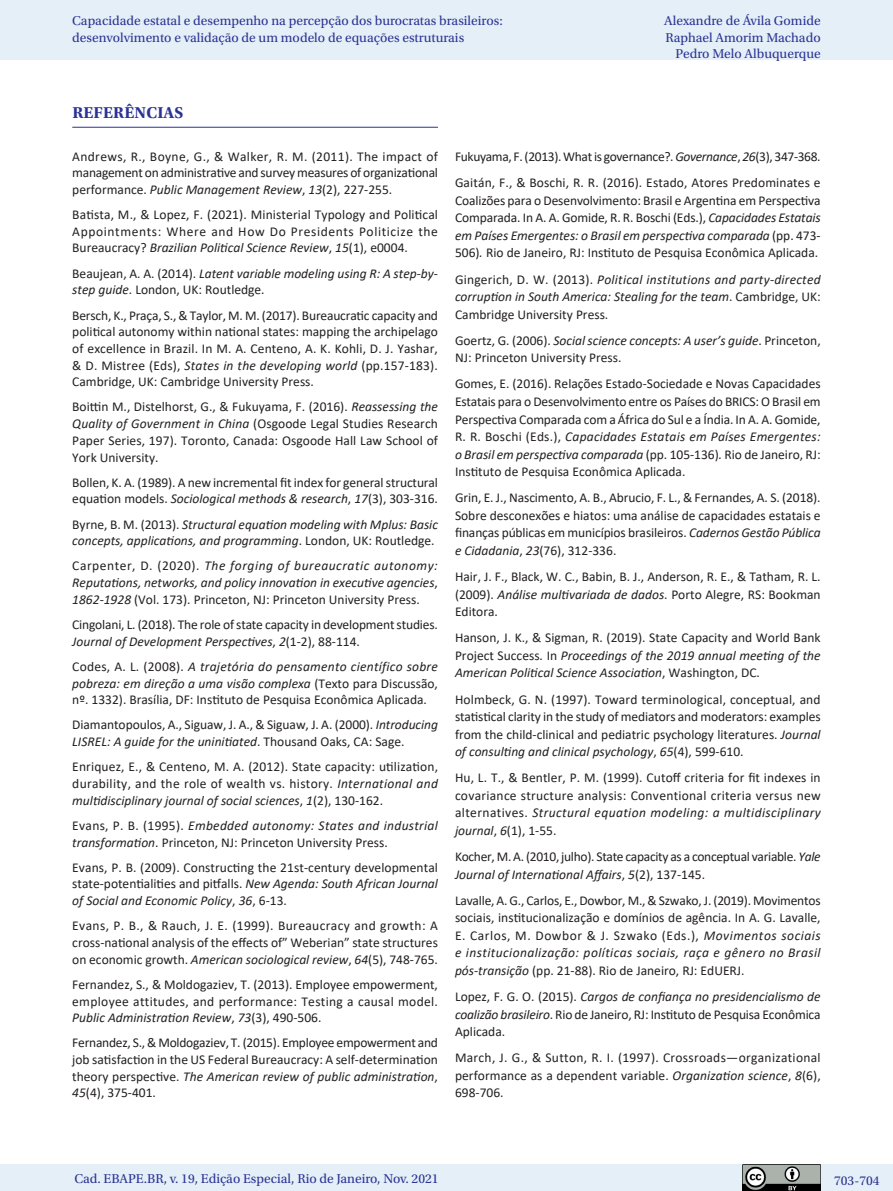
<style>
.page{position:relative;width:893px;height:1191px;background:#fff}
.page>*{position:absolute;margin:0;border:0;box-sizing:border-box;transform-origin:0 0}
._07_1_sub_1{font:700 16.5px "Utopia Std";letter-spacing:.01em;color:#2b3393}
.Referencias{font:13.5px/17.5px "Calibri";color:#231f20;text-align:justify}
.Referencias-2{font:italic 13.5px/16.6px "Calibri";color:#231f20}
.t1{font:13.5px/16.5px "Utopia Std";color:#2b3393}
.Referencias-3{font:13.5px/17.5px "Calibri";letter-spacing:-.02em;color:#231f20}
.Referencias-4{font:13.5px "Calibri";letter-spacing:-.025em;color:#231f20}
.s1{font-style:italic}
.s2{font-style:normal}
</style>
<div class="page">
<div style="left:0;top:1164px;width:893px;height:27px;background:#e4eff8"></div>
<img style="left:743px;top:1164px;width:78px;height:27px">
<div style="left:0;top:0;width:893px;height:60px;background:#e4eff8"></div>
<hr style="left:72px;top:127px;width:366px;height:1px;background:#2b3393">
<p class="t1" style="left:72px;top:13px;width:432px">Capacidade estatal e desempenho na percepção dos burocratas brasileiros: desenvolvimento e validação de um modelo de equações estruturais</p>
<p class="t1" style="left:664px;top:13px;width:158px;text-align:right">Alexandre de Ávila Gomide<br>Raphael Amorim Machado<br>Pedro Melo Albuquerque</p>
<p class="_07_1_sub_1" style="left:72px;top:103px;width:113px">REFERÊNCIAS</p>
<p class="Referencias" style="left:72px;top:147px;width:367px;line-height:16.6px">Andrews, R., Boyne, G., &amp; Walker, R. M. (2011). The impact of management on administrative and survey measures of organizational performance. <span class="s1">Public Management Review</span>, <span class="s1">13</span>(2), 227-255.</p>
<p class="Referencias" style="left:72px;top:206px;width:367px;line-height:16.6px">Batista, M., &amp; Lopez, F. (2021). Ministerial Typology and Political Appointments: Where and How Do Presidents Politicize the Bureaucracy? <span class="s1">Brazilian Political Science Review</span>, <span class="s1">15</span>(1), e0004.</p>
<p class="Referencias-2" style="left:72px;top:264px;width:367px"><span class="s2">Beaujean, A. A. (2014).</span> Latent variable modeling using R: A step-by&shy;step guide<span class="s2">. London, UK: Routledge.</span></p>
<p class="Referencias" style="left:72px;top:306px;width:367px;line-height:16.6px">Bersch, K., Praça, S., &amp; Taylor, M. M. (2017). Bureaucratic capacity and political autonomy within national states: mapping the archipelago of excellence in Brazil. In M. A. Centeno, A. K. Kohli, D. J. Yashar, &amp; D. Mistree (Eds), <span class="s1">States in the developing world</span> (pp.157-183).<br>Cambridge, UK: Cambridge University Press.</p>
<p class="Referencias" style="left:72px;top:398px;width:367px;line-height:16.6px">Boittin M., Distelhorst, G., &amp; Fukuyama, F. (2016). <span class="s1">Reassessing the Quality of Government in China</span> (Osgoode Legal Studies Research Paper Series, 197). Toronto, Canada: Osgoode Hall Law School of York University.</p>
<p class="Referencias" style="left:72px;top:473px;width:367px;line-height:16.6px">Bollen, K. A. (1989). A new incremental fit index for general structural equation models. <span class="s1">Sociological methods &amp; research</span>, <span class="s1">17</span>(3), 303-316.</p>
<p class="Referencias-2" style="left:72px;top:515px;width:367px"><span class="s2">Byrne, B. M. (2013).</span> Structural equation modeling with Mplus: Basic concepts, applications, and programming<span class="s2">. London, UK: Routledge.</span></p>
<p class="Referencias-2" style="left:72px;top:557px;width:367px;text-align:justify"><span class="s2">Carpenter, D. (2020).</span> The forging of bureaucratic autonomy:<br>Reputations, networks, and policy innovation in executive agencies<span class="s2">, </span>1862-1928 <span class="s2">(Vol. 173). Princeton, NJ: Princeton University Press.</span></p>
<p class="Referencias" style="left:72px;top:616px;width:367px;line-height:16.6px">Cingolani, L. (2018). The role of state capacity in development studies.<br><span class="s1">Journal of Development Perspectives</span>, <span class="s1">2</span>(1-2), 88-114.</p>
<p class="Referencias" style="left:72px;top:657px;width:367px;line-height:16.6px">Codes, A. L. (2008). <span class="s1">A trajetória do pensamento científico sobre pobreza: em direção a uma visão complexa</span> (Texto para Discussão, nº. 1332). Brasília, DF: Instituto de Pesquisa Econômica Aplicada.</p>
<p class="Referencias" style="left:72px;top:716px;width:367px;line-height:16.6px">Diamantopoulos, A., Siguaw, J. A., &amp; Siguaw, J. A. (2000). <span class="s1">Introducing<br>LISREL: A guide for the uninitiated</span>. Thousand Oaks, CA: Sage.</p>
<p class="Referencias" style="left:72px;top:758px;width:367px;line-height:16.6px">Enriquez, E., &amp; Centeno, M. A. (2012). State capacity: utilization, durability, and the role of wealth vs. history. <span class="s1">International and multidisciplinary journal of social sciences</span>, <span class="s1">1</span>(2), 130-162.</p>
<p class="Referencias" style="left:72px;top:816px;width:367px;line-height:16.6px">Evans, P. B. (1995). <span class="s1">Embedded autonomy: States and industrial transformation</span>. Princeton, NJ: Princeton University Press.</p>
<p class="Referencias" style="left:72px;top:858px;width:367px;line-height:16.6px">Evans, P. B. (2009). Constructing the 21st-century developmental state-potentialities and pitfalls. <span class="s1">New Agenda: South African Journal of Social and Economic Policy</span>, <span class="s1">36</span>, 6-13.</p>
<p class="Referencias" style="left:72px;top:917px;width:367px;line-height:16.6px">Evans, P. B., &amp; Rauch, J. E. (1999). Bureaucracy and growth: A cross-national analysis of the effects of” Weberian” state structures on economic growth. <span class="s1">American sociological review</span>, <span class="s1">64</span>(5), 748-765.</p>
<p class="Referencias" style="left:72px;top:975px;width:367px;line-height:16.6px">Fernandez, S., &amp; Moldogaziev, T. (2013). Employee empowerment, employee attitudes, and performance: Testing a causal model.<br><span class="s1">Public Administration Review</span>, <span class="s1">73</span>(3), 490-506.</p>
<p class="Referencias" style="left:72px;top:1034px;width:367px;line-height:16.6px">Fernandez, S., &amp; Moldogaziev, T. (2015). Employee empowerment and job satisfaction in the US Federal Bureaucracy: A self-determination theory perspective. <span class="s1">The American review of public administration</span>, <span class="s1">45</span>(4), 375-401.</p>
<p class="Referencias-4" style="left:455px;top:147px;width:367px">Fukuyama, F. (2013). What is governance?. <span class="s1">Governance</span>, <span class="s1">26</span>(3), 347-368.</p>
<p class="Referencias" style="left:455px;top:174px;width:367px">Gaitán, F., &amp; Boschi, R. R. (2016). Estado, Atores Predominates e Coalizões para o Desenvolvimento: Brasil e Argentina em Perspectiva Comparada. In A. A. Gomide, R. R. Boschi (Eds.), <span class="s1">Capacidades Estatais em Países Emergentes: o Brasil em perspectiva comparada</span> (pp. 473- 506)<span class="s1">.</span> Rio de Janeiro, RJ: Instituto de Pesquisa Econômica Aplicada.</p>
<p class="Referencias-2" style="left:455px;top:270px;width:367px;line-height:17.5px;text-align:justify"><span class="s2">Gingerich, D. W. (2013).</span> Political institutions and party-directed corruption in South America: Stealing for the team<span class="s2">. Cambridge, UK:<br>Cambridge University Press.</span></p>
<p class="Referencias" style="left:455px;top:331px;width:367px">Goertz, G. (2006). <span class="s1">Social science concepts: A user’s guide</span>. Princeton,<br>NJ: Princeton University Press.</p>
<p class="Referencias" style="left:455px;top:375px;width:367px">Gomes, E. (2016). Relações Estado-Sociedade e Novas Capacidades Estatais para o Desenvolvimento entre os Países do BRICS: O Brasil em Perspectiva Comparada com a África do Sul e a Índia. In A. A. Gomide, R. R. Boschi (Eds.), <span class="s1">Capacidades Estatais em Países Emergentes: o Brasil em perspectiva comparada</span> (pp. 105-136)<span class="s1">.</span> Rio de Janeiro, RJ:<br>Instituto de Pesquisa Econômica Aplicada.</p>
<p class="Referencias" style="left:455px;top:489px;width:367px">Grin, E. J., Nascimento, A. B., Abrucio, F. L., &amp; Fernandes, A. S. (2018).<br>Sobre desconexões e hiatos: uma análise de capacidades estatais e finanças públicas em municípios brasileiros. <span class="s1">Cadernos Gestão Pública e Cidadania</span>, <span class="s1">23</span>(76), 312-336.</p>
<p class="Referencias" style="left:455px;top:567px;width:367px">Hair, J. F., Black, W. C., Babin, B. J., Anderson, R. E., &amp; Tatham, R. L. (2009). <span class="s1">Análise multivariada de dados</span>. Porto Alegre, RS: Bookman Editora.</p>
<p class="Referencias" style="left:455px;top:628px;width:367px">Hanson, J. K., &amp; Sigman, R. (2019). State Capacity and World Bank Project Success. In <span class="s1">Proceedings of the 2019 annual meeting of the American Political Science Association</span>, Washington, DC.</p>
<p class="Referencias" style="left:455px;top:690px;width:367px">Holmbeck, G. N. (1997). Toward terminological, conceptual, and statistical clarity in the study of mediators and moderators: examples from the child-clinical and pediatric psychology literatures. <span class="s1">Journal of consulting and clinical psychology</span>, <span class="s1">65</span>(4), 599-610.</p>
<p class="Referencias" style="left:455px;top:768px;width:367px">Hu, L. T., &amp; Bentler, P. M. (1999). Cutoff criteria for fit indexes in covariance structure analysis: Conventional criteria versus new alternatives. <span class="s1">Structural equation modeling: a multidisciplinary journal</span>, <span class="s1">6</span>(1), 1-55.</p>
<p class="Referencias-3" style="left:455px;top:847px;width:367px">Kocher, M. A. (2010, julho). State capacity as a conceptual variable. <span class="s1">Yale<br>Journal of International Affairs</span>, <span class="s1">5</span>(2), 137-145.</p>
<p class="Referencias" style="left:455px;top:891px;width:367px">Lavalle, A. G., Carlos, E., Dowbor, M., &amp; Szwako, J. (2019). Movimentos sociais, institucionalização e domínios de agência. In A. G. Lavalle, E. Carlos, M. Dowbor &amp; J. Szwako (Eds.), <span class="s1">Movimentos sociais e institucionalização: políticas sociais, raça e gênero no Brasil pós-transição</span> (pp. 21-88). Rio de Janeiro, RJ: EdUERJ.</p>
<p class="Referencias" style="left:455px;top:987px;width:367px">Lopez, F. G. O. (2015). <span class="s1">Cargos de confiança no presidencialismo de coalizão brasileiro</span>. Rio de Janeiro, RJ: Instituto de Pesquisa Econômica Aplicada.</p>
<p class="Referencias" style="left:455px;top:1048px;width:367px">March, J. G., &amp; Sutton, R. I. (1997). Crossroads—organizational performance as a dependent variable. <span class="s1">Organization science</span>, <span class="s1">8</span>(6), 698-706.</p>
<p class="t1" style="left:74px;top:1170px;width:366px">Cad. EBAPE.BR, v. 19, Edição Especial, Rio de Janeiro, Nov. 2021</p>
<p class="t1" style="left:834px;top:1172px;width:47px">703-704</p>
</div>
